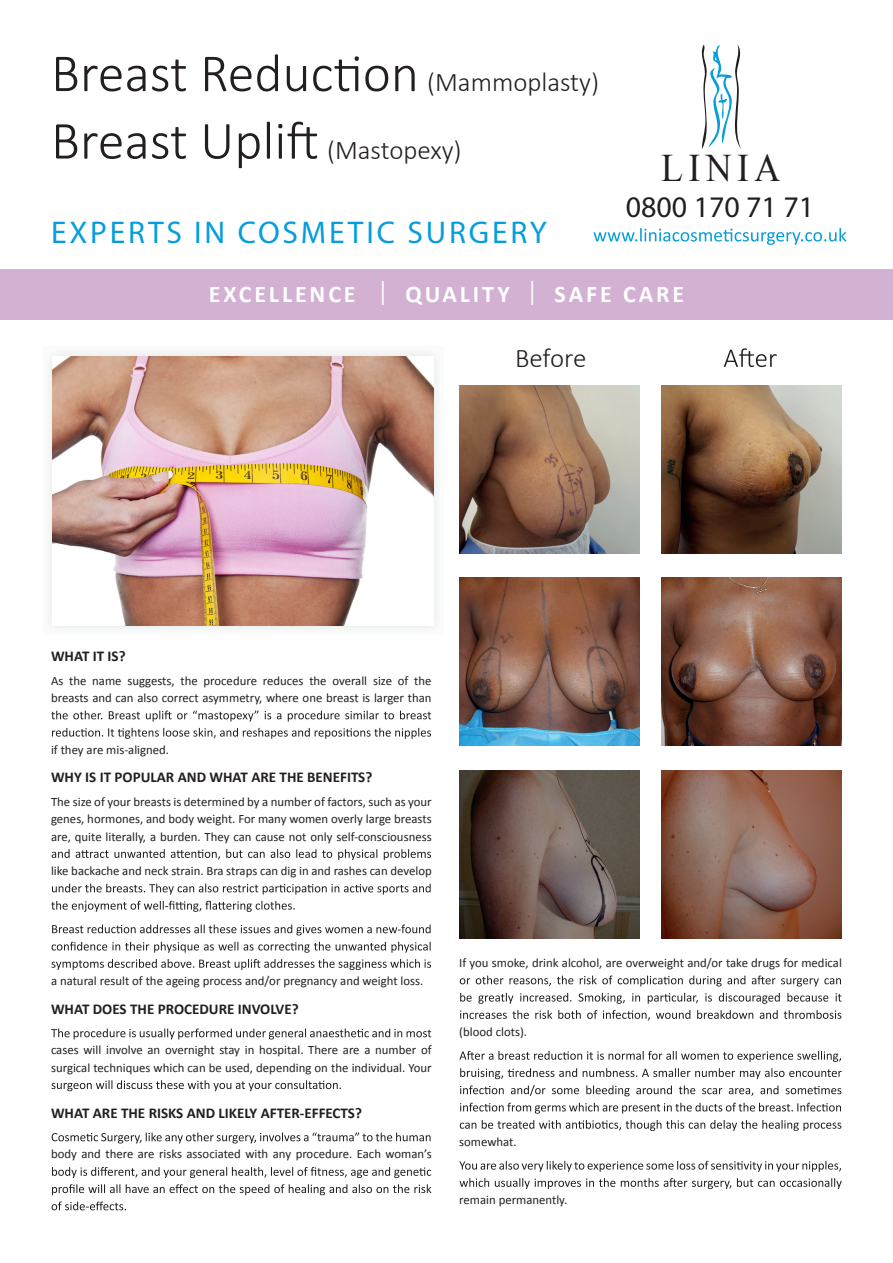
<style>
.page{position:relative;width:893px;height:1263px;background:#fff}
.page>*{position:absolute;margin:0;border:0;box-sizing:border-box;transform-origin:0 0}
.t1{font:39px "Times New Roman";letter-spacing:.15em;color:#231f20;scale:.92 1}
.t2{font:31.5px "Myriad Pro";letter-spacing:.09em;color:#069ddc}
.t3{font:30px "Myriad Pro";color:#231f20}
.t4{font:300 27px "Calibri";color:#231f20}
.t5{font:700 24px "Calibri";letter-spacing:.12em;color:#fff}
.t6{font:700 15px "Calibri";color:#231f20}
.t7{font:12.75px/17.2px "Calibri";color:#231f20}
.s1{font-family:"Myriad Pro";font-weight:400}
</style>
<div class="page">
<div style="left:43px;top:346px;width:401px;height:289px;background:#f6f7f7"></div>
<svg style="left:56px;top:54px;width:359px;height:37px"></svg>
<svg style="left:51px;top:710px;width:380px;height:11px"></svg>
<svg style="left:52px;top:728px;width:379px;height:11px"></svg>
<svg style="left:52px;top:849px;width:379px;height:11px"></svg>
<svg style="left:52px;top:884px;width:379px;height:10px"></svg>
<svg style="left:51px;top:901px;width:244px;height:11px"></svg>
<svg style="left:52px;top:924px;width:379px;height:11px"></svg>
<svg style="left:52px;top:942px;width:379px;height:11px"></svg>
<svg style="left:52px;top:959px;width:379px;height:11px"></svg>
<svg style="left:51px;top:1028px;width:380px;height:11px"></svg>
<svg style="left:52px;top:1080px;width:289px;height:11px"></svg>
<svg style="left:52px;top:1132px;width:379px;height:11px"></svg>
<svg style="left:52px;top:1167px;width:379px;height:11px"></svg>
<svg style="left:52px;top:1184px;width:379px;height:11px"></svg>
<svg style="left:52px;top:1201px;width:74px;height:9px"></svg>
<svg style="left:460px;top:975px;width:381px;height:11px"></svg>
<svg style="left:460px;top:993px;width:381px;height:11px"></svg>
<svg style="left:460px;top:1010px;width:381px;height:10px"></svg>
<svg style="left:459px;top:1051px;width:382px;height:11px"></svg>
<svg style="left:460px;top:1068px;width:382px;height:11px"></svg>
<svg style="left:460px;top:1085px;width:381px;height:11px"></svg>
<svg style="left:460px;top:1103px;width:381px;height:11px"></svg>
<svg style="left:460px;top:1120px;width:381px;height:11px"></svg>
<svg style="left:459px;top:1161px;width:382px;height:11px"></svg>
<svg style="left:460px;top:1178px;width:382px;height:11px"></svg>
<img style="left:459px;top:385px;width:181px;height:168px">
<img style="left:661px;top:385px;width:181px;height:168px">
<img style="left:459px;top:577px;width:181px;height:168px">
<img style="left:661px;top:577px;width:181px;height:168px">
<img style="left:459px;top:771px;width:181px;height:167px">
<img style="left:661px;top:771px;width:181px;height:167px">
<svg style="left:724px;top:348px;width:53px;height:19px"></svg>
<svg style="left:56px;top:122px;width:261px;height:46px"></svg>
<svg style="left:701px;top:45px;width:40px;height:104px"></svg>
<svg style="left:594px;top:228px;width:252px;height:17px"></svg>
<div style="left:0;top:269px;width:893px;height:50px;background:#d2b1d3"></div>
<img style="left:53px;top:356px;width:381px;height:269px">
<h3 class="t4" style="left:427px;top:65px;width:174px">(Mammoplasty)</h3>
<h3 class="t4" style="left:327px;top:133px;width:136px">(Mastopexy)</h3>
<h2 class="t2" style="left:51px;top:213px;width:497px">EXPERTS IN COSMETIC SURGERY</h2>
<h1 class="t1" style="left:661px;top:142px;width:131px">LINIA</h1>
<h3 class="t3" style="left:626px;top:189px;width:190px">0800 170 71 71</h3>
<h3 class="t5" style="left:209px;top:279px;width:477px">EXCELLENCE <span class="s1">|</span> QUALITY <span class="s1">|</span> SAFE CARE</h3>
<h3 class="t4" style="left:515px;top:341px;width:73px">Before</h3>
<p class="t6" style="left:51px;top:646px;width:76px">WHAT IT IS?</p>
<p class="t7" style="left:51px;top:672px;width:382px">As the name suggests, the procedure reduces the overall size of the breasts and can also correct asymmetry, where one breast is larger than</p>
<p class="t7" style="left:51px;top:741px;width:120px">if they are mis-aligned.</p>
<p class="t6" style="left:51px;top:768px;width:323px">WHY IS IT POPULAR AND WHAT ARE THE BENEFITS?</p>
<p class="t7" style="left:51px;top:793px;width:382px;text-align:justify">The size of your breasts is determined by a number of factors, such as your genes, hormones, and body weight. For many women overly large breasts are, quite literally, a burden. They can cause not only self-consciousness</p>
<p class="t7" style="left:51px;top:862px;width:382px">like backache and neck strain. Bra straps can dig in and rashes can develop</p>
<p class="t7" style="left:51px;top:972px;width:374px">a natural result of the ageing process and/or pregnancy and weight loss.</p>
<p class="t6" style="left:51px;top:999px;width:249px">WHAT DOES THE PROCEDURE INVOLVE?</p>
<p class="t7" style="left:51px;top:1042px;width:382px">cases will involve an overnight stay in hospital. There are a number of surgical techniques which can be used, depending on the individual. Your</p>
<p class="t6" style="left:51px;top:1103px;width:312px">WHAT ARE THE RISKS AND LIKELY AFTER-EFFECTS?</p>
<p class="t7" style="left:51px;top:1146px;width:382px">body and there are risks associated with any procedure. Each woman’s</p>
<p class="t7" style="left:459px;top:954px;width:384px">If you smoke, drink alcohol, are overweight and/or take drugs for medical</p>
<p class="t7" style="left:459px;top:1023px;width:69px">(blood clots).</p>
<p class="t7" style="left:459px;top:1133px;width:59px">somewhat.</p>
<p class="t7" style="left:459px;top:1191px;width:110px">remain permanently.</p>
</div>
